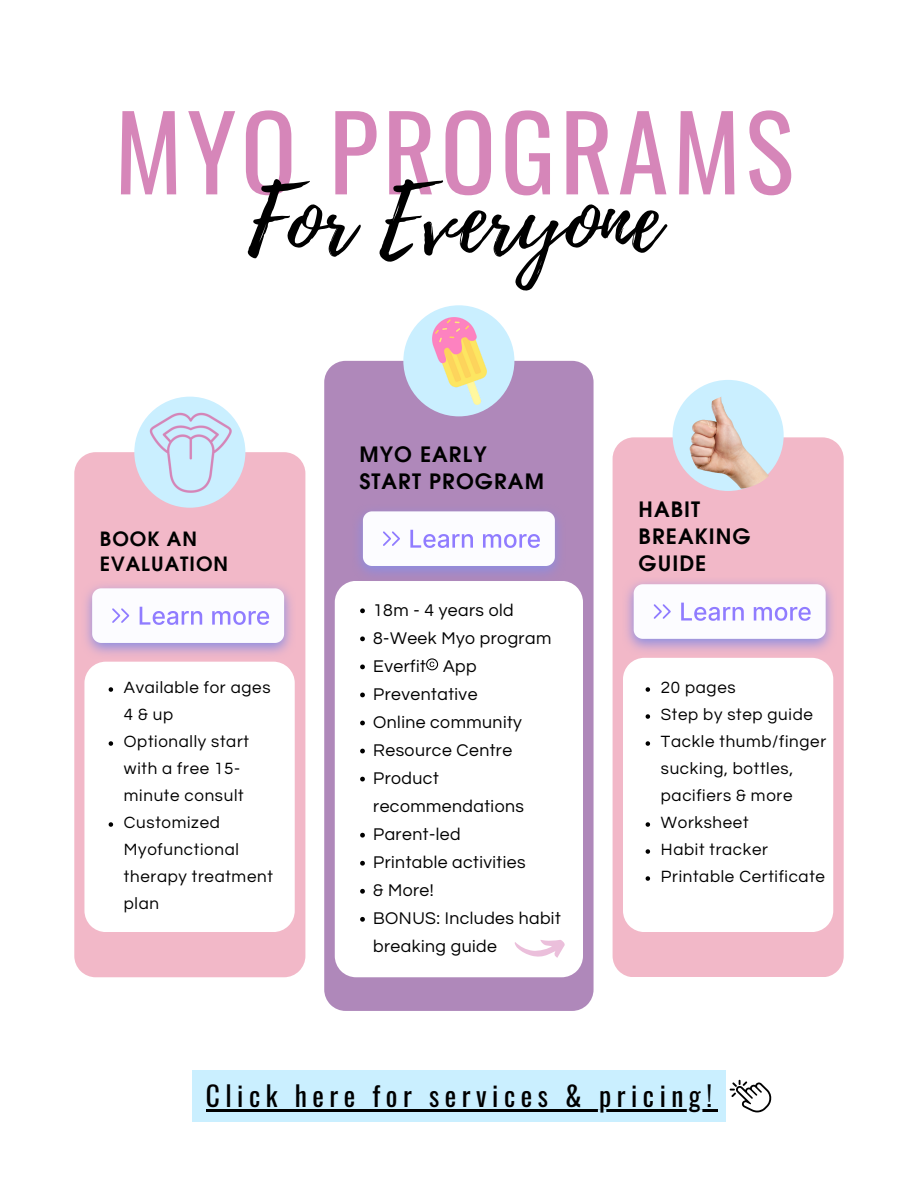
<style>
.page{position:relative;width:918px;height:1188px;background:#fff}
.page>*{position:absolute;margin:0;border:0;box-sizing:border-box;transform-origin:0 0}
.t1{font:102.75px "Oswald";letter-spacing:.045em;color:#d686b9}
.t2{font:91.2px "Playlist Script";color:#000}
.t3{font:27.45px "Oswald";letter-spacing:.2em;color:#000}
.t4{font:700 21.15px/27px "Evolventa";letter-spacing:.05em;color:#000}
.t5{font:700 19.65px/24.8px "Evolventa";letter-spacing:.05em;color:#000}
.t6{font:17.7px/28px "Questrial";letter-spacing:.025em;color:#000}
.t7{font:16.95px/27px "Questrial";letter-spacing:.04em;color:#000}
</style>
<div class="page">
<div style="left:74px;top:452px;width:231px;height:525px;background:#f2b8c8"></div>
<div style="left:324px;top:361px;width:270px;height:650px;background:#af88ba"></div>
<div style="left:613px;top:437px;width:231px;height:540px;background:#f2b8c8"></div>
<div style="left:673px;top:380px;width:111px;height:111px;background:#caefff;border-radius:50%"></div>
<div style="left:134px;top:397px;width:111px;height:111px;background:#caefff;border-radius:50%"></div>
<div style="left:403px;top:305px;width:111px;height:111px;background:#caefff;border-radius:50%"></div>
<svg style="left:84px;top:662px;width:211px;height:270px"></svg>
<svg style="left:623px;top:658px;width:210px;height:274px"></svg>
<svg style="left:335px;top:581px;width:248px;height:396px"></svg>
<img style="left:432px;top:317px;width:54px;height:88px">
<img style="left:140px;top:402px;width:100px;height:100px;border-radius:50%">
<img style="left:689px;top:394px;width:95px;height:95px;border-radius:50%">
<svg style="left:360px;top:608px;width:5px;height:5px"></svg>
<svg style="left:360px;top:636px;width:5px;height:5px"></svg>
<svg style="left:360px;top:665px;width:5px;height:4px"></svg>
<svg style="left:360px;top:693px;width:5px;height:4px"></svg>
<svg style="left:360px;top:721px;width:5px;height:4px"></svg>
<svg style="left:360px;top:749px;width:5px;height:4px"></svg>
<svg style="left:360px;top:777px;width:5px;height:4px"></svg>
<svg style="left:360px;top:833px;width:5px;height:5px"></svg>
<svg style="left:360px;top:861px;width:5px;height:5px"></svg>
<svg style="left:360px;top:889px;width:5px;height:5px"></svg>
<svg style="left:360px;top:917px;width:5px;height:5px"></svg>
<svg style="left:426px;top:658px;width:12px;height:12px"></svg>
<img style="left:81px;top:582px;width:214px;height:76px">
<svg style="left:92px;top:588px;width:192px;height:55px"></svg>
<img style="left:623px;top:578px;width:214px;height:76px">
<svg style="left:634px;top:584px;width:192px;height:55px"></svg>
<img style="left:352px;top:505px;width:214px;height:76px">
<svg style="left:363px;top:511px;width:192px;height:55px"></svg>
<svg style="left:514px;top:940px;width:51px;height:18px"></svg>
<svg style="left:730px;top:1080px;width:41px;height:32px"></svg>
<svg style="left:109px;top:687px;width:4px;height:5px"></svg>
<svg style="left:109px;top:741px;width:4px;height:5px"></svg>
<svg style="left:109px;top:822px;width:4px;height:5px"></svg>
<svg style="left:646px;top:687px;width:4px;height:5px"></svg>
<svg style="left:646px;top:714px;width:4px;height:5px"></svg>
<svg style="left:646px;top:741px;width:4px;height:5px"></svg>
<svg style="left:646px;top:822px;width:4px;height:5px"></svg>
<svg style="left:646px;top:849px;width:4px;height:5px"></svg>
<svg style="left:646px;top:876px;width:4px;height:5px"></svg>
<div style="left:192px;top:1070px;width:534px;height:52px;background:#caefff"></div>
<hr style="left:206px;top:1110px;width:512px;height:2px;background:#000">
<p class="t1" style="left:115px;top:72px;width:681px">MYO PROGRAMS</p>
<p class="t2" style="left:248px;top:155px;width:414px">For Everyone</p>
<p class="t5" style="left:100px;top:528px;width:130px">BOOK AN<br>EVALUATION</p>
<p class="t7" style="left:124px;top:674px;width:148px">Available for ages<br>4&amp;up</p>
<p class="t7" style="left:124px;top:728px;width:127px">Optionally start with a free 15- minute consult</p>
<p class="t7" style="left:124px;top:809px;width:150px">Customized<br>Myofunctional therapy treatment plan</p>
<p class="t4" style="left:359px;top:442px;width:186px">MYO EARLY<br>START PROGRAM</p>
<p class="t6" style="left:373px;top:596px;width:142px">18m - 4 years old</p>
<p class="t6" style="left:373px;top:624px;width:180px">8-Week Myo program</p>
<p class="t6" style="left:373px;top:653px;width:105px">Everfit App</p>
<p class="t6" style="left:373px;top:681px;width:106px">Preventative</p>
<p class="t6" style="left:373px;top:709px;width:150px">Online community</p>
<p class="t6" style="left:373px;top:737px;width:141px">Resource Centre</p>
<p class="t6" style="left:373px;top:765px;width:152px">Product recommendations</p>
<p class="t6" style="left:373px;top:821px;width:89px">Parent-led</p>
<p class="t6" style="left:373px;top:849px;width:154px">Printable activities</p>
<p class="t6" style="left:373px;top:877px;width:62px">&amp; More!</p>
<p class="t6" style="left:373px;top:905px;width:189px">BONUS: Includes habit breaking guide</p>
<p class="t4" style="left:639px;top:497px;width:113px">HABIT<br>BREAKING<br>GUIDE</p>
<p class="t7" style="left:661px;top:674px;width:76px">20 pages</p>
<p class="t7" style="left:661px;top:701px;width:154px">Step by step guide</p>
<p class="t7" style="left:661px;top:728px;width:167px">Tackle thumb/finger sucking, bottles, pacifiers &amp; more</p>
<p class="t7" style="left:661px;top:809px;width:89px">Worksheet</p>
<p class="t7" style="left:661px;top:836px;width:109px">Habit tracker</p>
<p class="t7" style="left:661px;top:863px;width:166px">Printable Certificate</p>
<p class="t3" style="left:206px;top:1075px;width:508px">Click here for services &amp; pricing!</p>
</div>
